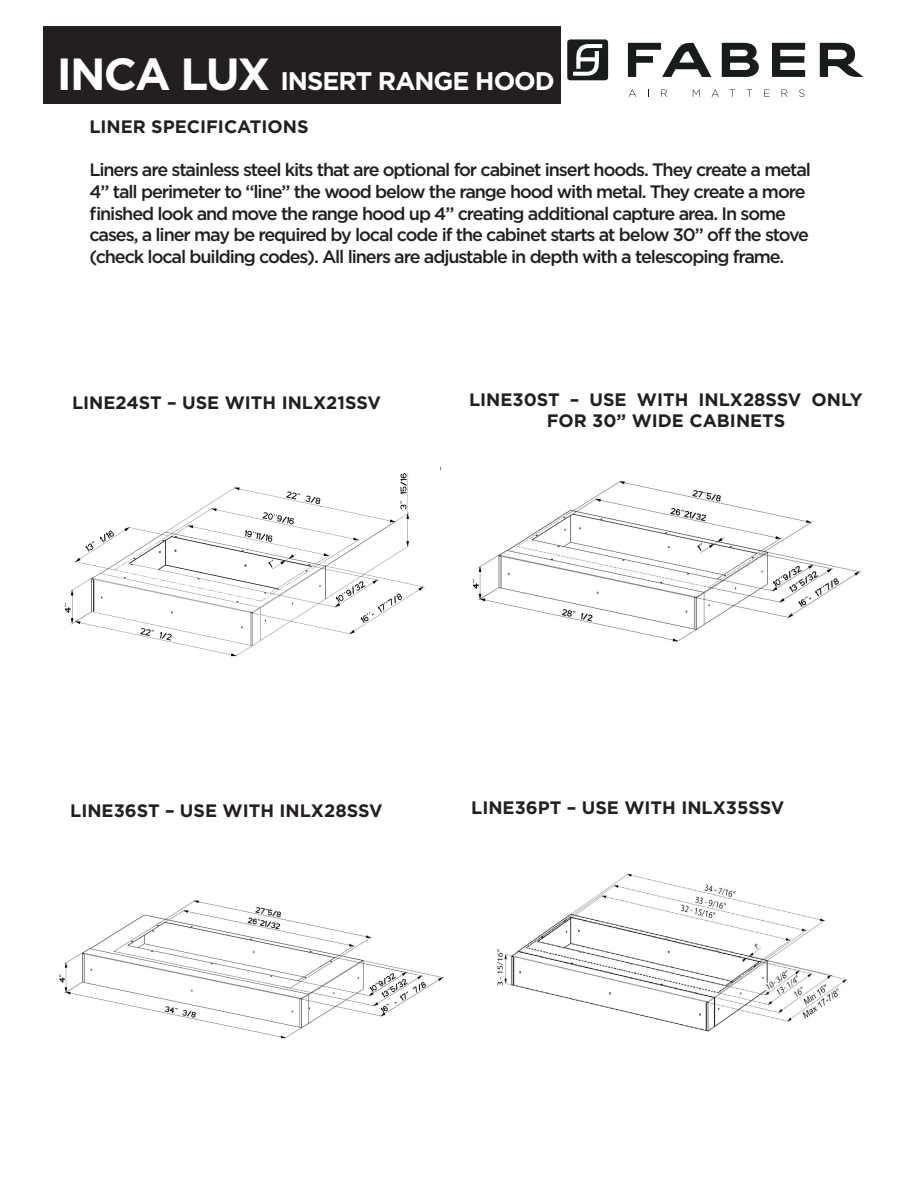
<style>
.page{position:relative;width:918px;height:1188px;background:#fff}
.page>*{position:absolute;margin:0;border:0;box-sizing:border-box;transform-origin:0 0}
.t1{font:700 25.5px "Gotham";letter-spacing:-.04em;color:#fff}
.t2{font:500 18px/21.6px "Gotham";letter-spacing:-.06em;color:#231f20}
.t3{font:700 18px/21.6px "Gotham";color:#231f20;text-align:center}
.s1{font-size:45px}
</style>
<div class="page">
<div style="left:43px;top:26px;width:518px;height:78px;background:#231f20"></div>
<svg style="left:722px;top:43px;width:37px;height:34px"></svg>
<svg style="left:772px;top:43px;width:33px;height:34px"></svg>
<svg style="left:820px;top:43px;width:43px;height:34px"></svg>
<svg style="left:628px;top:43px;width:83px;height:34px"></svg>
<svg style="left:629px;top:89px;width:7px;height:8px"></svg>
<svg style="left:661px;top:90px;width:6px;height:7px"></svg>
<svg style="left:693px;top:90px;width:7px;height:7px"></svg>
<svg style="left:712px;top:89px;width:7px;height:8px"></svg>
<svg style="left:731px;top:90px;width:2px;height:7px"></svg>
<svg style="left:764px;top:90px;width:5px;height:7px"></svg>
<svg style="left:782px;top:90px;width:6px;height:7px"></svg>
<svg style="left:799px;top:89px;width:5px;height:8px"></svg>
<svg style="left:567px;top:39px;width:41px;height:41px"></svg>
<img style="left:473px;top:480px;width:388px;height:162px">
<img style="left:59px;top:900px;width:386px;height:139px">
<img style="left:497px;top:873px;width:351px;height:159px">
<img style="left:64px;top:472px;width:361px;height:185px">
<p class="t1" style="left:57px;top:64px;width:500px"><span class="s1">INCA LUX</span> INSERT RANGE HOOD</p>
<p class="t3" style="left:89px;top:116px;width:221px">LINER SPECIFICATIONS</p>
<p class="t2" style="left:89px;top:159px;width:723px">Liners are stainless steel kits that are optional for cabinet insert hoods. They create a metal 4” tall perimeter to “line” the wood below the range hood with metal. They create a more finished look and move the range hood up 4” creating additional capture area. In some cases, a liner may be required by local code if the cabinet starts at below 30” off the stove (check local building codes). All liners are adjustable in depth with a telescoping frame.</p>
<p class="t3" style="left:72px;top:392px;width:310px">LINE24ST – USE WITH INLX21SSV</p>
<p class="t3" style="left:469px;top:388px;width:395px">LINE30ST – USE WITH INLX28SSV ONLY<br>FOR 30” WIDE CABINETS</p>
<p class="t3" style="left:70px;top:800px;width:314px">LINE36ST – USE WITH INLX28SSV</p>
<p class="t3" style="left:471px;top:797px;width:314px">LINE36PT – USE WITH INLX35SSV</p>
</div>
